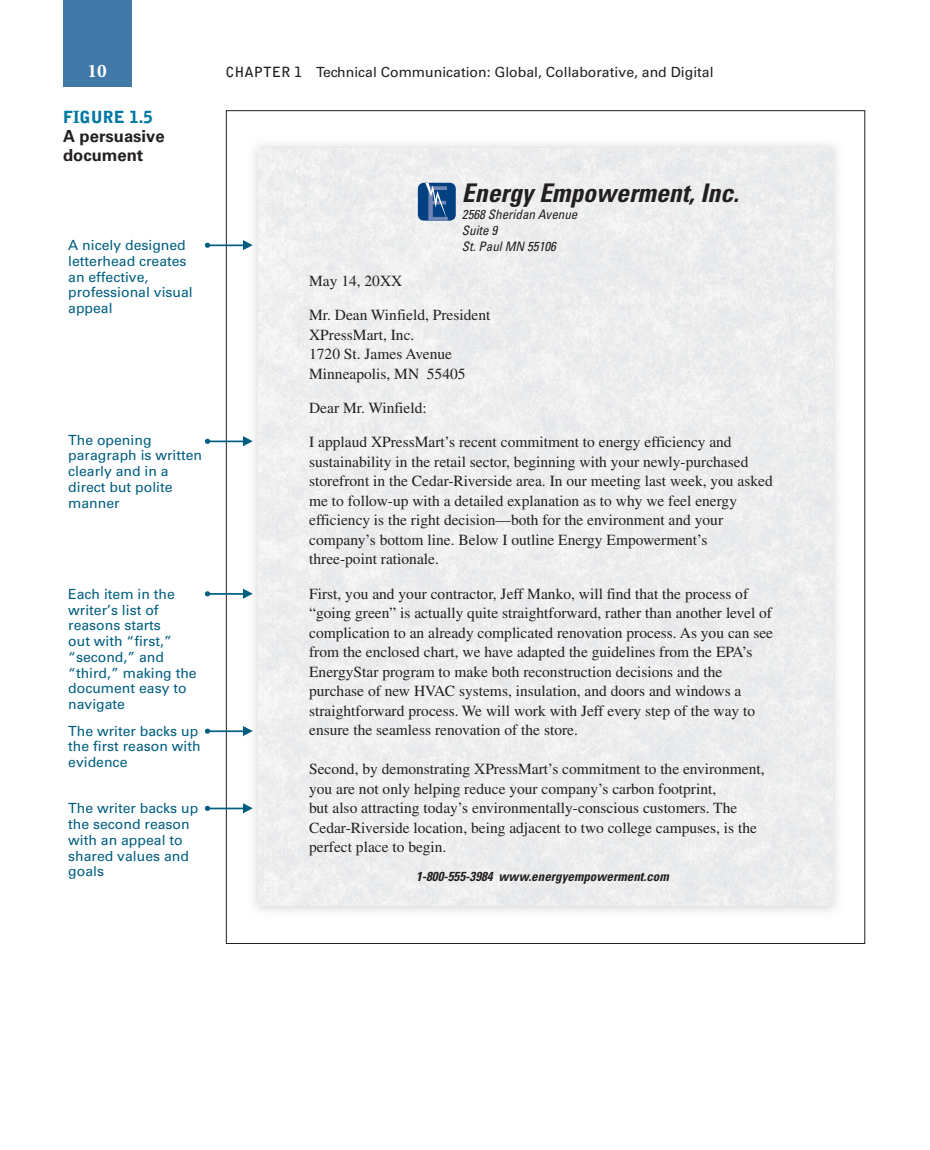
<style>
.page{position:relative;width:930px;height:1150px;background:#fff}
.page>*{position:absolute;margin:0;border:0;box-sizing:border-box;transform-origin:0 0}
.t1{font:italic 700 condensed 25.72px "Univers";color:#231f20}
.t2{font:700 19.25px "Minion Pro";color:#fff}
.t3{font:700 16.62px/19.2px "Univers LT Std";color:#231f20}
.t4{font:15.4px/19.6px "Times";color:#231f20}
.t5{font:14px/15.8px "Univers LT Std";color:#005e80}
.t6{font:14px "Univers LT Std";color:#231f20}
.t7{font:italic 700 condensed 12.95px "Univers";color:#231f20}
.t8{font:italic condensed 12.95px/15.6px "Univers";color:#231f20}
.s1{font-family:"Bell Gothic Std";font-weight:700}
.s2{font-family:"Bell Gothic Std";font-weight:900;color:#0079a3}
</style>
<div class="page">
<div style="left:63px;top:0;width:68px;height:87px;background:#4079a8"></div>
<div style="left:254px;top:144px;width:583px;height:767px;background:#ededee"></div>
<div style="left:258px;top:148px;width:574px;height:757px;background:#edeeef"></div>
<div style="left:417px;top:183px;width:38px;height:38px;background:#014081;border-radius:6px"></div>
<svg style="left:425px;top:183px;width:22px;height:38px"></svg>
<svg style="left:205px;top:243px;width:5px;height:5px"></svg>
<svg style="left:243px;top:240px;width:10px;height:10px"></svg>
<hr style="left:208px;top:244px;width:35px;height:2px;background:#005e80">
<svg style="left:205px;top:439px;width:5px;height:5px"></svg>
<svg style="left:243px;top:436px;width:10px;height:10px"></svg>
<hr style="left:208px;top:440px;width:35px;height:2px;background:#005e80">
<svg style="left:205px;top:591px;width:5px;height:5px"></svg>
<svg style="left:243px;top:588px;width:10px;height:11px"></svg>
<hr style="left:208px;top:593px;width:35px;height:2px;background:#005e80">
<svg style="left:205px;top:728px;width:5px;height:6px"></svg>
<svg style="left:243px;top:726px;width:10px;height:10px"></svg>
<hr style="left:208px;top:730px;width:35px;height:2px;background:#005e80">
<svg style="left:205px;top:806px;width:5px;height:5px"></svg>
<svg style="left:243px;top:803px;width:10px;height:10px"></svg>
<hr style="left:208px;top:807px;width:35px;height:2px;background:#005e80">
<p class="t2" style="left:87px;top:57px;width:21px">10</p>
<p class="t6" style="left:226px;top:64px;width:489px"><span class="s1">CHAPTER 1</span> Technical Communication: Global, Collaborative, and Digital</p>
<p class="t3" style="left:63px;top:107px;width:103px"><span class="s2">FIGURE 1.5<br></span>A persuasive document</p>
<p class="t5" style="left:68px;top:237px;width:126px">A nicely designed letterhead creates an effective, professional visual appeal</p>
<p class="t5" style="left:68px;top:432px;width:135px">The opening paragraph is written clearly and in a direct but polite manner</p>
<p class="t5" style="left:68px;top:586px;width:130px">Each item in the writer’s list of reasons starts<br>out with “first,” “second,” and “third,” making the document easy to navigate</p>
<p class="t5" style="left:68px;top:723px;width:134px">The writer backs up the first reason with evidence</p>
<p class="t5" style="left:68px;top:800px;width:131px">The writer backs up the second reason with an appeal to shared values and goals</p>
<p class="t1" style="left:462px;top:177px;width:278px">Energy Empowerment, Inc.</p>
<p class="t8" style="left:462px;top:207px;width:117px">2568 Sheridan Avenue<br>Suite 9<br>St. Paul MN 55106</p>
<p class="t4" style="left:309px;top:271px;width:95px">May 14, 20XX</p>
<p class="t4" style="left:309px;top:305px;width:183px">Mr. Dean Winfield, President<br>XPressMart, Inc.<br>1720 St. James Avenue<br>Minneapolis, MN 55405</p>
<p class="t4" style="left:309px;top:398px;width:119px">Dear Mr. Winfield:</p>
<p class="t4" style="left:309px;top:432px;width:465px">I applaud XPressMart’s recent commitment to energy efficiency and sustainability in the retail sector, beginning with your newly-purchased storefront in the Cedar-Riverside area. In our meeting last week, you asked me to follow-up with a detailed explanation as to why we feel energy efficiency is the right decision—both for the environment and your company’s bottom line. Below I outline Energy Empowerment’s three-point rationale.</p>
<p class="t4" style="left:309px;top:583px;width:465px">First, you and your contractor, Jeff Manko, will find that the process of “going green” is actually quite straightforward, rather than another level of complication to an already complicated renovation process. As you can see from the enclosed chart, we have adapted the guidelines from the EPA’s EnergyStar program to make both reconstruction decisions and the purchase of new HVAC systems, insulation, and doors and windows a straightforward process. We will work with Jeff every step of the way to ensure the seamless renovation of the store.</p>
<p class="t4" style="left:309px;top:759px;width:457px">Second, by demonstrating XPressMart’s commitment to the environment, you are not only helping reduce your company’s carbon footprint,<br>but also attracting today’s environmentally-conscious customers. The Cedar-Riverside location, being adjacent to two college campuses, is the perfect place to begin.</p>
<p class="t7" style="left:416px;top:868px;width:254px">1-800-555-3984 www.energyempowerment.com</p>
</div>
